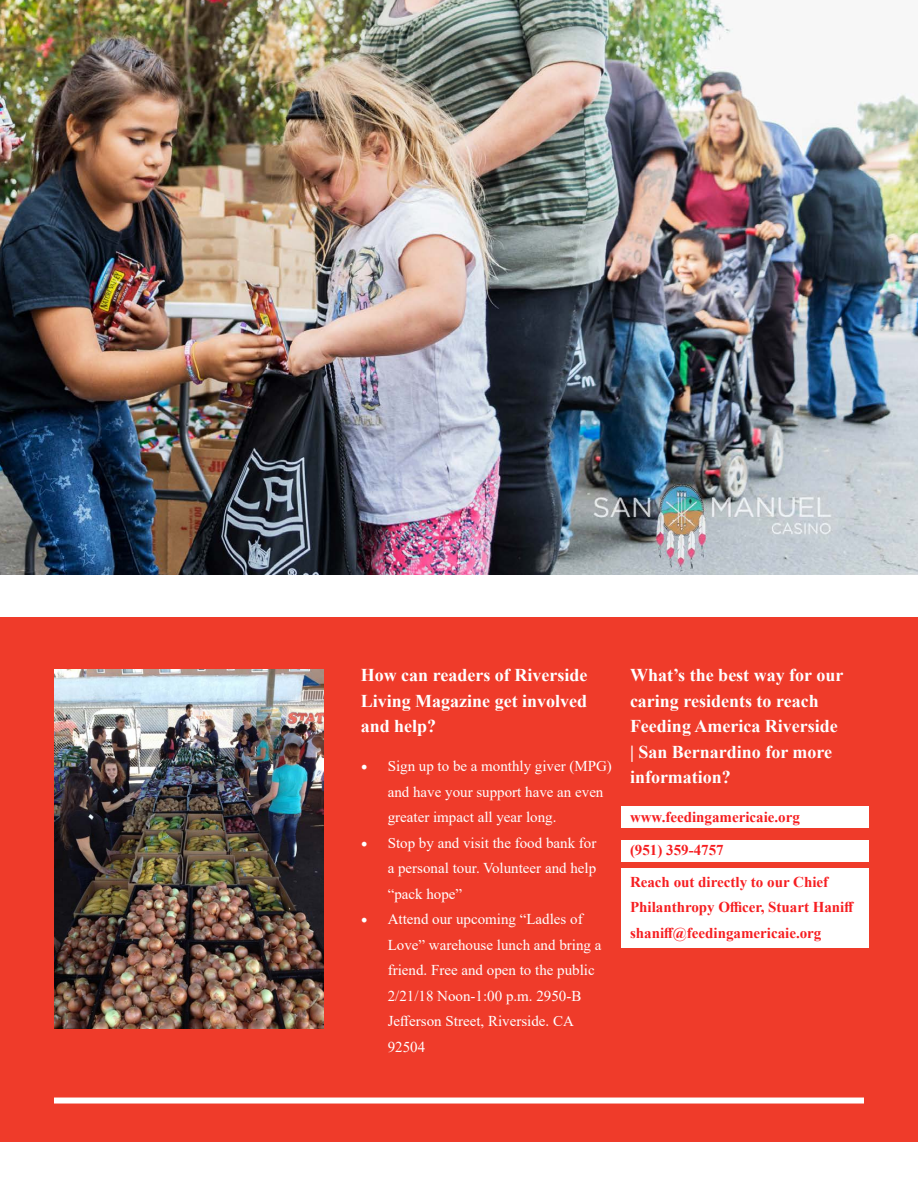
<style>
.page{position:relative;width:918px;height:1188px;background:#fff}
.page>*{position:absolute;margin:0;border:0;box-sizing:border-box;transform-origin:0 0}
.t1{font:700 18px/25.5px "Times New Roman";color:#fff;text-align:justify}
.t2{font:15px/25.5px "Times New Roman";color:#fff}
.t3{font:700 15px/32.2px "Times New Roman";color:#f61e21}
.s1{font-family:"Minion Pro";font-size:18px}
</style>
<div class="page">
<div style="left:0;top:617px;width:918px;height:525px;background:#ef3b2a"></div>
<div style="left:621px;top:806px;width:248px;height:21px;background:#fff"></div>
<div style="left:621px;top:841px;width:248px;height:21px;background:#fff"></div>
<div style="left:621px;top:868px;width:248px;height:79px;background:#fff"></div>
<img style="left:0;top:0;width:918px;height:575px">
<img style="left:54px;top:669px;width:269px;height:359px">
<div style="left:54px;top:1098px;width:810px;height:6px;background:#fff"></div>
<p class="t1" style="left:361px;top:662px;width:228px">How can readers of Riverside Living Magazine get involved and help?</p>
<p class="t2" style="left:388px;top:753px;width:226px;text-indent:-27px"><span class="s1">•</span> Sign up to be a monthly giver (MPG) and have your support have an even greater impact all year long.</p>
<p class="t2" style="left:388px;top:830px;width:210px;text-align:justify;text-indent:-27px"><span class="s1">•</span> Stop by and visit the food bank for a personal tour. Volunteer and help “pack hope”</p>
<p class="t2" style="left:388px;top:906px;width:215px;text-indent:-27px"><span class="s1">•</span> Attend our upcoming “Ladles of<br>Love” warehouse lunch and bring a friend. Free and open to the public<br>2/21/18 Noon-1:00 p.m. 2950-B<br>Jefferson Street, Riverside. CA<br>92504</p>
<p class="t1" style="left:630px;top:662px;width:215px;text-align:left">What’s the best way for our caring residents to reach<br>Feeding America Riverside | San Bernardino for more information?</p>
<p class="t3" style="left:630px;top:801px;width:200px">www.feedingamericaie.org (951) 359-4757<br>Reach out directly to our Chief</p>
<p class="t3" style="left:630px;top:894px;width:226px;line-height:25.5px">Philanthropy Officer, Stuart Haniff shaniff@feedingamericaie.org</p>
</div>
